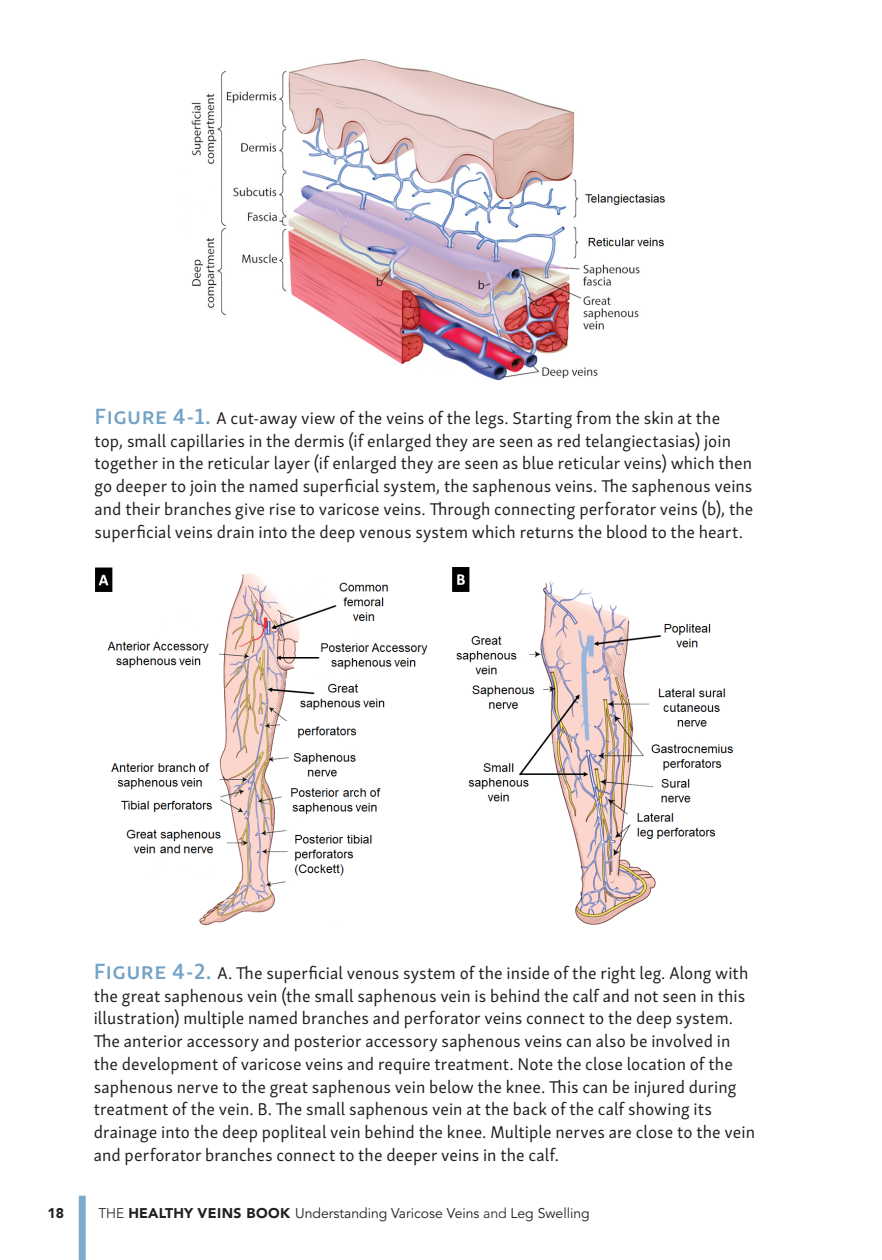
<style>
.page{position:relative;width:882px;height:1260px;background:#fff}
.page>*{position:absolute;margin:0;border:0;box-sizing:border-box;transform-origin:0 0}
.t1{font:17.5px/22.8px "Skolar Sans Latn";letter-spacing:.005em;color:#231f20}
.t2{font:14px "Avenir";color:#231f20}
.t3{font:900 14px "Avenir";color:#231f20}
.s1{font-weight:600;font-size:22.75px;color:#73a3c6}
.s2{font-weight:300}
.s3{font-weight:900}
</style>
<div class="page">
<div style="left:79px;top:1196px;width:7px;height:64px;background:#7dabcd"></div>
<img style="left:191px;top:59px;width:475px;height:322px">
<img style="left:95px;top:567px;width:333px;height:360px">
<img style="left:452px;top:567px;width:282px;height:358px">
<p class="t1" style="left:94px;top:405px;width:661px"><span class="s1">Figure 4-1.</span> A cut-away view of the veins of the legs. Starting from the skin at the<br>top, small capillaries in the dermis (if enlarged they are seen as red telangiectasias) join together in the reticular layer (if enlarged they are seen as blue reticular veins) which then go deeper to join the named superficial system, the saphenous veins. The saphenous veins and their branches give rise to varicose veins. Through connecting perforator veins (b), the superficial veins drain into the deep venous system which returns the blood to the heart.</p>
<p class="t1" style="left:94px;top:960px;width:663px"><span class="s1">Figure 4-2.</span> A. The superficial venous system of the inside of the right leg. Along with the great saphenous vein (the small saphenous vein is behind the calf and not seen in this illustration) multiple named branches and perforator veins connect to the deep system.<br>The anterior accessory and posterior accessory saphenous veins can also be involved in the development of varicose veins and require treatment. Note the close location of the saphenous nerve to the great saphenous vein below the knee. This can be injured during treatment of the vein. B. The small saphenous vein at the back of the calf showing its drainage into the deep popliteal vein behind the knee. Multiple nerves are close to the vein and perforator branches connect to the deeper veins in the calf.</p>
<p class="t3" style="left:47px;top:1204px;width:18px">18</p>
<p class="t2" style="left:98px;top:1205px;width:493px"><span class="s2">THE</span> <span class="s3">HEALTHY VEINS BOOK</span> Understanding Varicose Veins <span class="s2">and</span> Leg Swelling</p>
</div>
